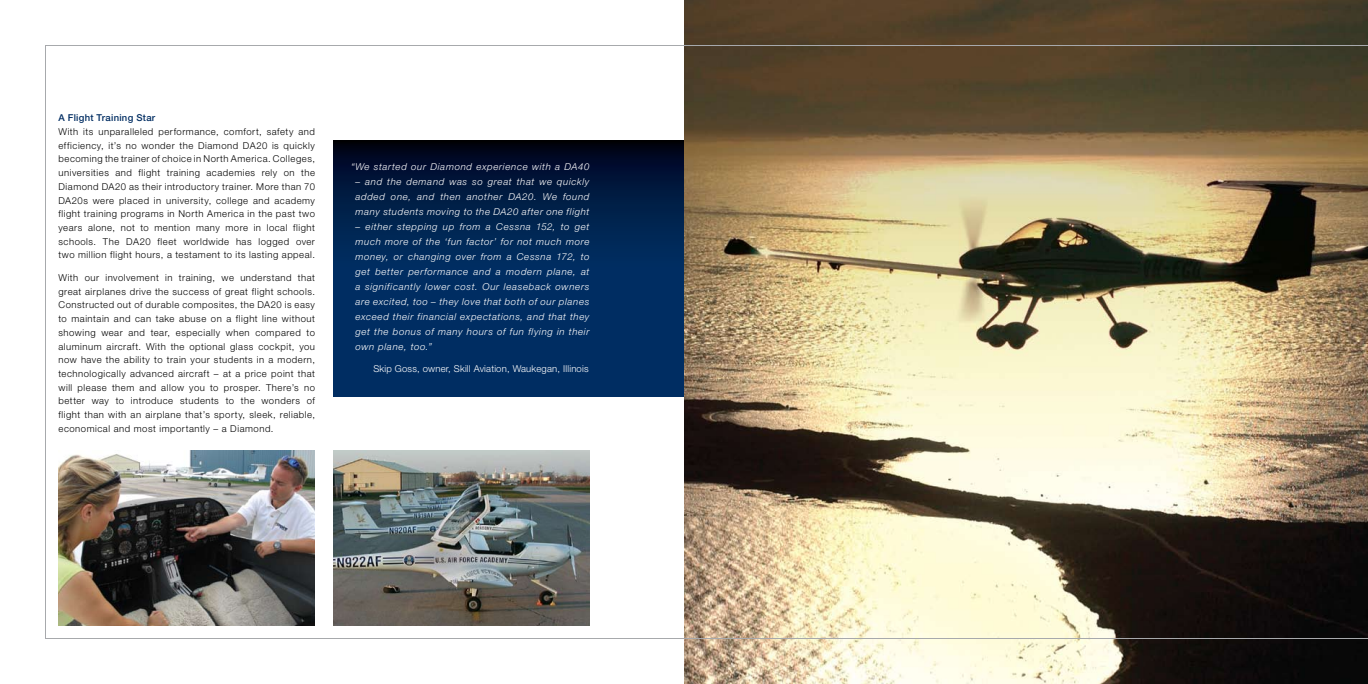
<style>
.page{position:relative;width:1368px;height:684px;background:#fff}
.page>*{position:absolute;margin:0;border:0;box-sizing:border-box;transform-origin:0 0}
.t1{font:300 9.5px/13.7px "Helvetica Neue";letter-spacing:.055em;color:#000;text-align:justify}
.t2{font:italic 300 9.5px/15px "Helvetica Neue";letter-spacing:.065em;color:#fff;text-align:justify}
.t3{font:300 9.5px "Helvetica Neue";letter-spacing:.02em;color:#fff}
.t4{font:500 9.5px "Helvetica Neue";letter-spacing:.03em;color:#002d62}
</style>
<div class="page">
<img style="left:684px;top:0;width:684px;height:684px">
<img style="left:45px;top:45px;width:639px;height:594px">
<img style="left:684px;top:45px;width:684px;height:594px">
<svg style="left:333px;top:141px;width:351px;height:256px;background:#002452"></svg>
<p class="t4" style="left:58px;top:112px;width:98px">A Flight Training Star</p>
<p class="t1" style="left:58px;top:125px;width:258px">With its unparalleled performance, comfort, safety and efficiency, it’s no wonder the Diamond DA20 is quickly becoming the trainer of choice in North America. Colleges, universities and flight training academies rely on the Diamond DA20 as their introductory trainer. More than 70<br>DA20s were placed in university, college and academy flight training programs in North America in the past two years alone, not to mention many more in local flight schools. The DA20 fleet worldwide has logged over two million flight hours, a testament to its lasting appeal.</p>
<p class="t1" style="left:58px;top:271px;width:258px">With our involvement in training, we understand that great airplanes drive the success of great flight schools.<br>Constructed out of durable composites, the DA20 is easy to maintain and can take abuse on a flight line without showing wear and tear, especially when compared to aluminum aircraft. With the optional glass cockpit, you now have the ability to train your students in a modern, technologically advanced aircraft – at a price point that will please them and allow you to prosper. There’s no better way to introduce students to the wonders of flight than with an airplane that’s sporty, sleek, reliable, economical and most importantly – a Diamond.</p>
<p class="t2" style="left:351px;top:159px;width:240px">“We started our Diamond experience with a DA40</p>
<p class="t2" style="left:355px;top:174px;width:236px">– and the demand was so great that we quickly added one, and then another DA20. We found many students moving to the DA20 after one flight</p>
<p class="t2" style="left:355px;top:219px;width:236px">– either stepping up from a Cessna 152, to get much more of the ‘fun factor’ for not much more money, or changing over from a Cessna 172, to get better performance and a modern plane, at a significantly lower cost. Our leaseback owners are excited, too – they love that both of our planes exceed their financial expectations, and that they get the bonus of many hours of fun flying in their own plane, too.”</p>
<p class="t3" style="left:373px;top:363px;width:217px">Skip Goss, owner, Skill Aviation, Waukegan, Illinois</p>
</div>
